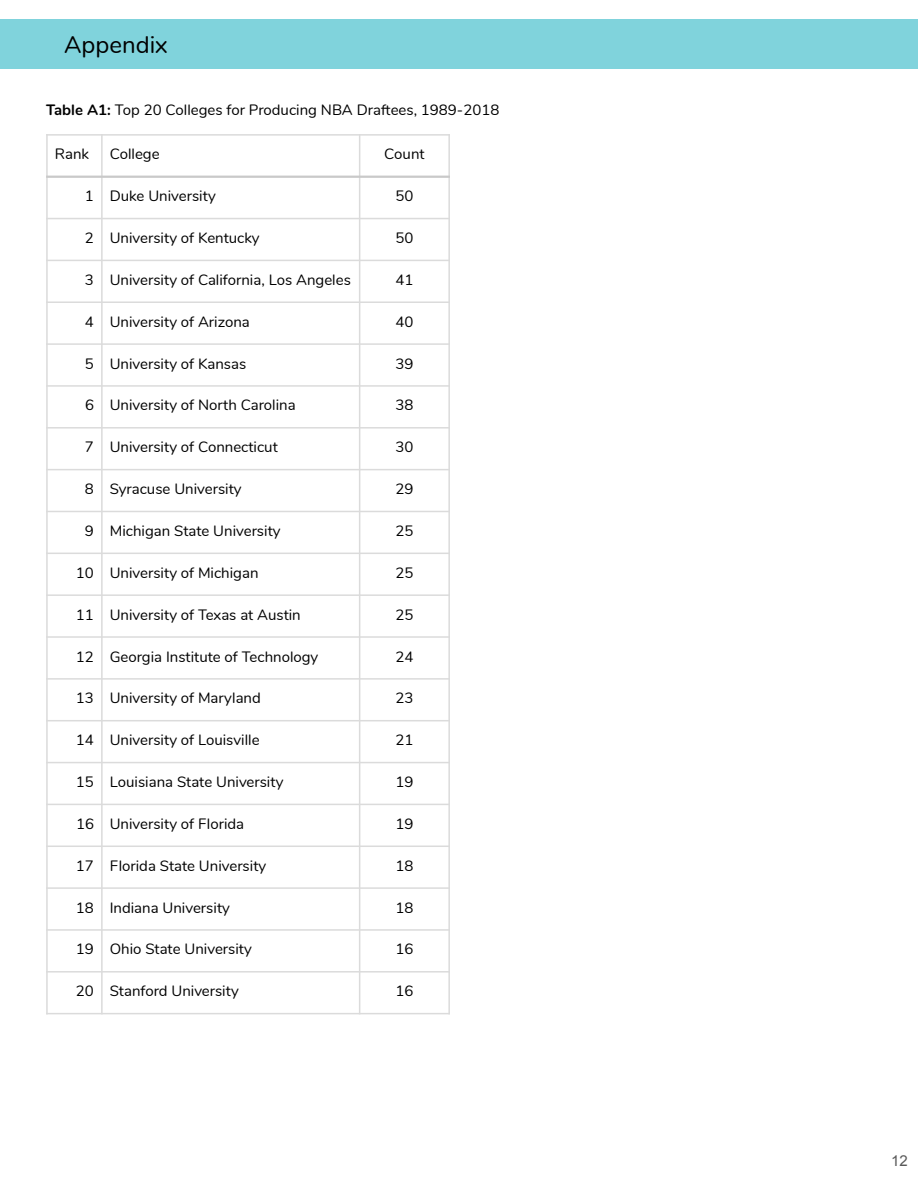
<style>
.page{position:relative;width:918px;height:1188px;background:#fff}
.page>*{position:absolute;margin:0;border:0;box-sizing:border-box;transform-origin:0 0}
.t1{font:24px "Nunito";color:#000}
.t2{font:15px "Nunito";color:#000}
.t3{font:15px "Arial";color:#595959}
.s1{font-weight:700}
</style>
<div class="page">
<div style="left:0;top:19px;width:918px;height:50px;background:#80d3dc"></div>
<hr style="left:46px;top:134px;width:2px;height:880px;background:#dbdbdb">
<hr style="left:101px;top:134px;width:2px;height:880px;background:#dbdbdb">
<hr style="left:359px;top:134px;width:1px;height:880px;background:#dbdbdb">
<hr style="left:448px;top:134px;width:2px;height:880px;background:#dbdbdb">
<hr style="left:46px;top:134px;width:404px;height:2px;background:#dbdbdb">
<hr style="left:46px;top:176px;width:404px;height:2px;background:#c9c9c9">
<hr style="left:46px;top:218px;width:404px;height:1px;background:#dbdbdb">
<hr style="left:46px;top:260px;width:404px;height:1px;background:#dbdbdb">
<hr style="left:46px;top:301px;width:404px;height:2px;background:#dbdbdb">
<hr style="left:46px;top:343px;width:404px;height:2px;background:#dbdbdb">
<hr style="left:46px;top:385px;width:404px;height:2px;background:#dbdbdb">
<hr style="left:46px;top:427px;width:404px;height:2px;background:#dbdbdb">
<hr style="left:46px;top:469px;width:404px;height:1px;background:#dbdbdb">
<hr style="left:46px;top:511px;width:404px;height:1px;background:#dbdbdb">
<hr style="left:46px;top:553px;width:404px;height:1px;background:#dbdbdb">
<hr style="left:46px;top:594px;width:404px;height:2px;background:#dbdbdb">
<hr style="left:46px;top:636px;width:404px;height:2px;background:#dbdbdb">
<hr style="left:46px;top:678px;width:404px;height:2px;background:#dbdbdb">
<hr style="left:46px;top:720px;width:404px;height:1px;background:#dbdbdb">
<hr style="left:46px;top:762px;width:404px;height:1px;background:#dbdbdb">
<hr style="left:46px;top:804px;width:404px;height:1px;background:#dbdbdb">
<hr style="left:46px;top:846px;width:404px;height:1px;background:#dbdbdb">
<hr style="left:46px;top:887px;width:404px;height:2px;background:#dbdbdb">
<hr style="left:46px;top:929px;width:404px;height:2px;background:#dbdbdb">
<hr style="left:46px;top:971px;width:404px;height:2px;background:#dbdbdb">
<hr style="left:46px;top:1013px;width:404px;height:1px;background:#dbdbdb">
<h1 class="t1" style="left:64px;top:28px;width:105px">Appendix</h1>
<p class="t2" style="left:46px;top:100px;width:455px"><span class="s1">Table A1:</span> Top 20 Colleges for Producing NBA Draftees, 1989-2018</p>
<p class="t2" style="left:55px;top:144px;width:36px">Rank</p>
<p class="t2" style="left:110px;top:144px;width:51px">College</p>
<p class="t2" style="left:384px;top:144px;width:42px">Count</p>
<p class="t2" style="left:85px;top:186px;width:132px">1 Duke University</p>
<p class="t2" style="left:395px;top:186px;width:19px">50</p>
<p class="t2" style="left:85px;top:228px;width:176px">2 University of Kentucky</p>
<p class="t2" style="left:395px;top:228px;width:19px">50</p>
<p class="t2" style="left:85px;top:270px;width:267px">3 University of California, Los Angeles</p>
<p class="t2" style="left:395px;top:270px;width:19px">41</p>
<p class="t2" style="left:85px;top:312px;width:166px">4 University of Arizona</p>
<p class="t2" style="left:395px;top:312px;width:19px">40</p>
<p class="t2" style="left:85px;top:353px;width:163px">5 University of Kansas</p>
<p class="t2" style="left:395px;top:353px;width:19px">39</p>
<p class="t2" style="left:85px;top:395px;width:212px">6 University of North Carolina</p>
<p class="t2" style="left:395px;top:395px;width:19px">38</p>
<p class="t2" style="left:85px;top:437px;width:194px">7 University of Connecticut</p>
<p class="t2" style="left:395px;top:437px;width:19px">30</p>
<p class="t2" style="left:85px;top:479px;width:158px">8 Syracuse University</p>
<p class="t2" style="left:395px;top:479px;width:19px">29</p>
<p class="t2" style="left:85px;top:521px;width:197px">9 Michigan State University</p>
<p class="t2" style="left:395px;top:521px;width:19px">25</p>
<p class="t2" style="left:76px;top:563px;width:184px">10 University of Michigan</p>
<p class="t2" style="left:395px;top:563px;width:19px">25</p>
<p class="t2" style="left:76px;top:605px;width:226px">11 University of Texas at Austin</p>
<p class="t2" style="left:395px;top:605px;width:19px">25</p>
<p class="t2" style="left:76px;top:646px;width:244px">12 Georgia Institute of Technology</p>
<p class="t2" style="left:395px;top:646px;width:19px">24</p>
<p class="t2" style="left:76px;top:688px;width:186px">13 University of Maryland</p>
<p class="t2" style="left:395px;top:688px;width:19px">23</p>
<p class="t2" style="left:76px;top:730px;width:185px">14 University of Louisville</p>
<p class="t2" style="left:395px;top:730px;width:19px">21</p>
<p class="t2" style="left:76px;top:772px;width:209px">15 Louisiana State University</p>
<p class="t2" style="left:395px;top:772px;width:19px">19</p>
<p class="t2" style="left:76px;top:814px;width:170px">16 University of Florida</p>
<p class="t2" style="left:395px;top:814px;width:19px">19</p>
<p class="t2" style="left:76px;top:856px;width:192px">17 Florida State University</p>
<p class="t2" style="left:395px;top:856px;width:19px">18</p>
<p class="t2" style="left:76px;top:897px;width:155px">18 Indiana University</p>
<p class="t2" style="left:395px;top:897px;width:19px">18</p>
<p class="t2" style="left:76px;top:939px;width:177px">19 Ohio State University</p>
<p class="t2" style="left:395px;top:939px;width:19px">16</p>
<p class="t2" style="left:76px;top:981px;width:164px">20 Stanford University</p>
<p class="t2" style="left:395px;top:981px;width:19px">16</p>
<p class="t3" style="left:891px;top:1155px;width:18px">12</p>
</div>
